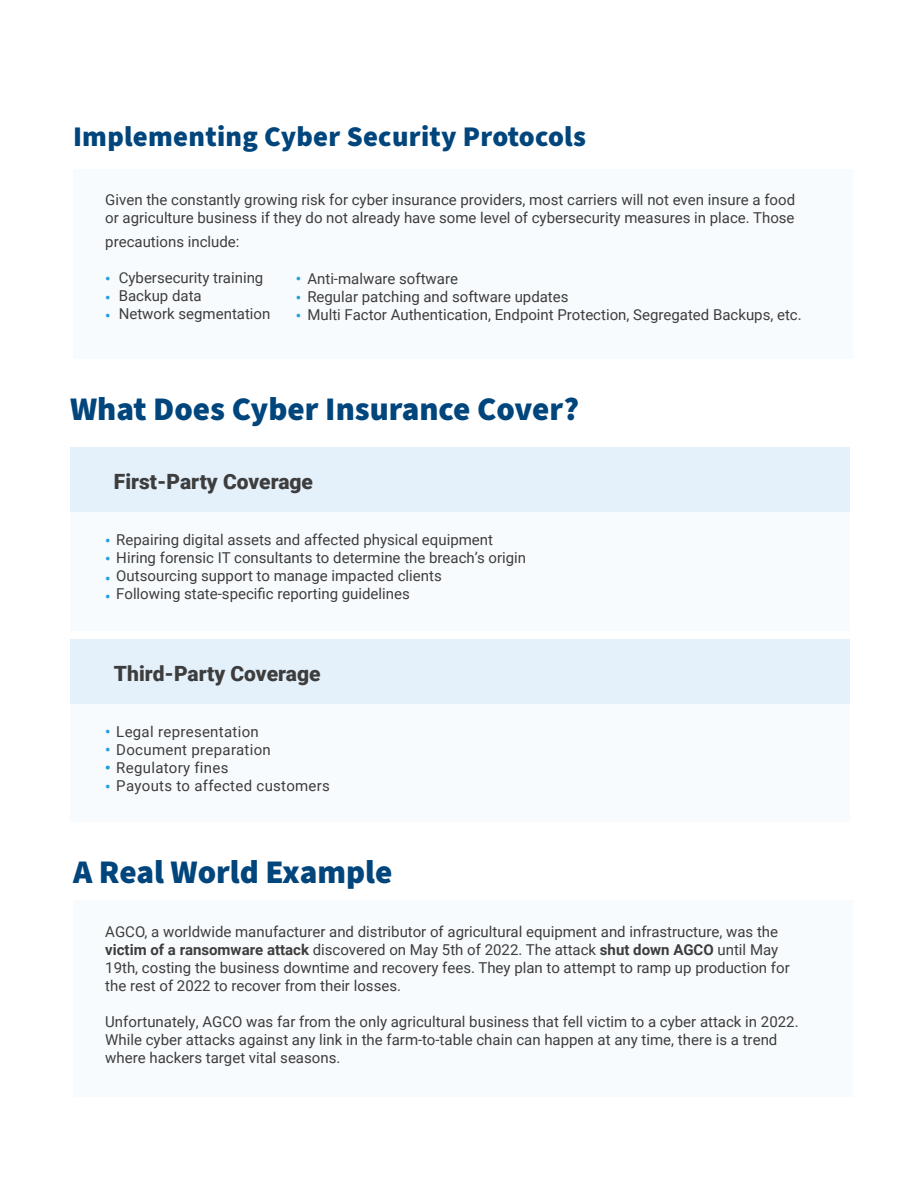
<style>
.page{position:relative;width:918px;height:1188px;background:#fff}
.page>*{position:absolute;margin:0;border:0;box-sizing:border-box;transform-origin:0 0}
.t1{font:900 33px "Source Sans Pro";color:#00457c}
.t2{font:900 28.5px "Source Sans Pro";letter-spacing:.01em;color:#00457c}
.Body{font:900 21px "Roboto";color:#3d3d3d}
.Body-2{font:15px/18px "Roboto";color:#3d3d3d}
.Body-3{font:15px "Roboto";letter-spacing:.02em;color:#3d3d3d}
.Body-4{font:700 15px "Roboto";color:#26a0dd}
.s1{font-weight:700;color:#26a0dd}
.s2{font-weight:700}
</style>
<div class="page">
<div style="left:70px;top:480px;width:779px;height:151px;background:#f8fbfd"></div>
<div style="left:70px;top:448px;width:779px;height:64px;background:#e4f0fa"></div>
<div style="left:70px;top:671px;width:779px;height:151px;background:#f8fbfd"></div>
<div style="left:70px;top:639px;width:779px;height:65px;background:#e4f0fa"></div>
<div style="left:73px;top:901px;width:779px;height:196px;background:#f8fbfd"></div>
<div style="left:73px;top:169px;width:779px;height:189px;background:#f8fbfd"></div>
<h1 class="t2" style="left:73px;top:117px;width:514px">Implementing Cyber Security Protocols</h1>
<p class="Body-2" style="left:105px;top:190px;width:691px">Given the constantly growing risk for cyber insurance providers, most carriers will not even insure a food or agriculture business if they do not already have some level of cybersecurity measures in place. Those</p>
<p class="Body-2" style="left:105px;top:232px;width:136px">precautions include:</p>
<p class="Body-2" style="left:119px;top:268px;width:146px">Cybersecurity training</p>
<p class="Body-2" style="left:119px;top:286px;width:85px">Backup data</p>
<p class="Body-2" style="left:119px;top:304px;width:153px">Network segmentation</p>
<p class="Body-2" style="left:296px;top:269px;width:164px"><span class="s1">•</span> Anti-malware software</p>
<p class="Body-2" style="left:296px;top:287px;width:274px"><span class="s1">•</span> Regular patching and software updates</p>
<p class="Body-2" style="left:296px;top:305px;width:507px"><span class="s1">•</span> Multi Factor Authentication, Endpoint Protection, Segregated Backups, etc.</p>
<p class="Body-4" style="left:105px;top:268px;width:7px">•</p>
<p class="Body-4" style="left:105px;top:287px;width:7px">•</p>
<p class="Body-4" style="left:105px;top:305px;width:7px">•</p>
<h1 class="t1" style="left:70px;top:386px;width:511px">What Does Cyber Insurance Cover?</h1>
<p class="Body" style="left:114px;top:467px;width:201px">First-Party Coverage</p>
<p class="Body-2" style="left:105px;top:531px;width:389px"><span class="s1">•</span> Repairing digital assets and affected physical equipment</p>
<p class="Body-2" style="left:105px;top:549px;width:422px"><span class="s1">•</span> Hiring forensic IT consultants to determine the breach’s origin</p>
<p class="Body-2" style="left:116px;top:567px;width:327px">Outsourcing support to manage impacted clients</p>
<p class="Body-2" style="left:116px;top:585px;width:295px">Following state-specific reporting guidelines</p>
<p class="Body-4" style="left:105px;top:568px;width:7px">•</p>
<p class="Body-4" style="left:105px;top:586px;width:7px">•</p>
<p class="Body" style="left:114px;top:659px;width:208px">Third-Party Coverage</p>
<p class="Body-3" style="left:105px;top:721px;width:155px"><span class="s1">•</span> Legal representation</p>
<p class="Body-3" style="left:105px;top:739px;width:167px"><span class="s1">•</span> Document preparation</p>
<p class="Body-3" style="left:105px;top:757px;width:125px"><span class="s1">•</span> Regulatory fines</p>
<p class="Body-3" style="left:105px;top:775px;width:226px"><span class="s1">•</span> Payouts to affected customers</p>
<h1 class="t1" style="left:73px;top:849px;width:321px">A Real World Example</h1>
<p class="Body-2" style="left:105px;top:922px;width:686px">AGCO, a worldwide manufacturer and distributor of agricultural equipment and infrastructure, was the <span class="s2">victim of a ransomware attack</span> discovered on May 5th of 2022. The attack <span class="s2">shut down AGCO</span> until May 19th, costing the business downtime and recovery fees. They plan to attempt to ramp up production for the rest of 2022 to recover from their losses.</p>
<p class="Body-2" style="left:105px;top:1012px;width:695px">Unfortunately, AGCO was far from the only agricultural business that fell victim to a cyber attack in 2022.<br>While cyber attacks against any link in the farm-to-table chain can happen at any time, there is a trend where hackers target vital seasons.</p>
</div>
